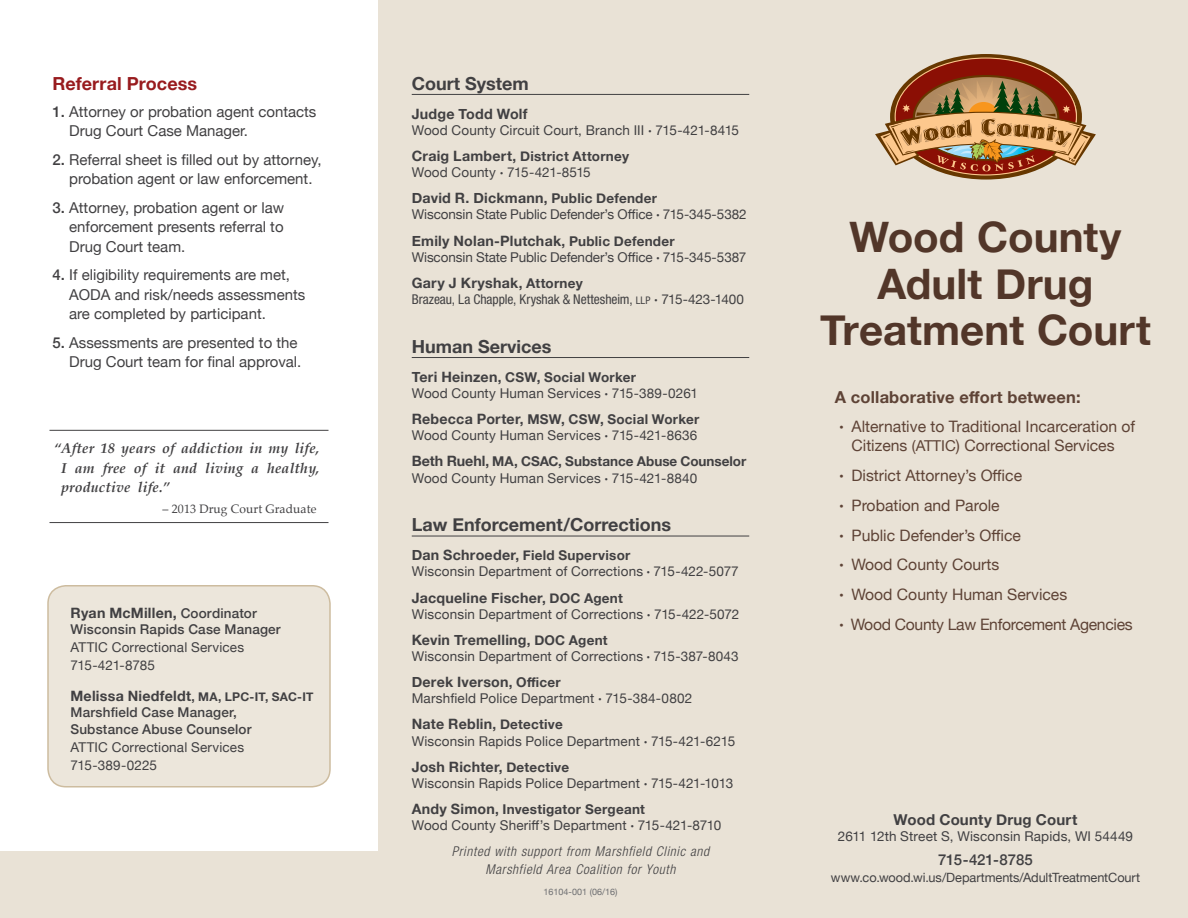
<style>
.page{position:relative;width:1188px;height:918px;background:#e9e2d6}
.page>*{position:absolute;margin:0;border:0;box-sizing:border-box;transform-origin:0 0}
.t1{font:700 42px/46.5px "Helvetica Neue";color:#523629;text-align:center}
.t2{font:700 18px "Helvetica Neue";color:#414042}
.t3{font:700 18px "Helvetica Neue";letter-spacing:.005em;color:#981b1e}
.t4{font:700 16.5px "Helvetica Neue";letter-spacing:.01em;color:#5e4336}
.t5{font:15.75px/19.5px "Helvetica Neue";color:#5e4336;text-align:center}
.t6{font:15.75px "Helvetica Neue";letter-spacing:-.02em;color:#5e4336}
.t7{font:15px/19.5px "Helvetica Neue";color:#414042}
.t8{font:700 15px "Helvetica Neue";letter-spacing:.01em;color:#414042}
.t9{font:500 15px "Helvetica Neue";letter-spacing:-.005em;color:#414042}
.t10{font:700 14.25px "Helvetica Neue";letter-spacing:.015em;color:#414042}
.t11{font:italic 700 14.25px/19.5px "Palatino";letter-spacing:.01em;color:#414042;text-align:justify}
.t12{font:13.5px/16.2px "Helvetica Neue";letter-spacing:.01em;color:#414042}
.t13{font:13.5px "Helvetica Neue";letter-spacing:-.01em;color:#414042}
.t14{font:italic 300 condensed 13.5px/18px "Helvetica Neue LT Std";letter-spacing:.05em;color:#414042;text-align:center}
.t15{font:500 13.5px/16.5px "Helvetica Neue";letter-spacing:.015em;color:#414042}
.t16{font:condensed 13.5px "Helvetica Neue LT Std";letter-spacing:-.005em;color:#414042}
.t17{font:12.75px "Helvetica Neue";letter-spacing:-.005em;color:#414042}
.t18{font:700 12px "Helvetica Neue";letter-spacing:.015em;color:#414042}
.t19{font:12px "Palatino";letter-spacing:.01em;color:#414042}
.t20{font:9px "Helvetica Neue";color:#6d6e71}
.s1{font-weight:500}
.s2{font-weight:500;font-size:13.5px}
.s3{font-size:14.25px}
.s4{font-size:10.5px}
.s5{font-weight:700;font-size:14.25px}
.s6{font-weight:700}
.s7{font-size:13.5px}
.s8{font-family:"Helvetica Neue";font-stretch:normal;font-size:10.5px}
.s9{font-family:"Helvetica Neue";font-stretch:normal}
.s10{font-size:15px}
</style>
<div class="page">
<div style="left:0;top:0;width:378px;height:850px;background:#fff"></div>
<svg style="left:875px;top:54px;width:221px;height:126px"></svg>
<hr style="left:412px;top:94px;width:337px;height:1px;background:#414042">
<hr style="left:412px;top:357px;width:337px;height:1px;background:#414042">
<hr style="left:412px;top:536px;width:337px;height:1px;background:#414042">
<hr style="left:50px;top:430px;width:278px;height:1px;background:#414042">
<hr style="left:50px;top:522px;width:278px;height:1px;background:#414042">
<div style="left:48px;top:586px;width:282px;height:201px;background:#ece6db;border-radius:18px"></div>
<div style="left:47px;top:585px;width:284px;height:203px;border:2px solid #cdbc9f;border-radius:18px"></div>
<h2 class="t3" style="left:52px;top:69px;width:146px">Referral Process</h2>
<p class="t7" style="left:69px;top:102px;width:249px;text-indent:-17px"><span class="s1">1.</span> Attorney or probation agent contacts<br>Drug Court Case Manager.</p>
<p class="t7" style="left:52px;top:150px;width:271px;text-align:center"><span class="s1">2.</span> Referral sheet is filled out by attorney, probation agent or law enforcement.</p>
<p class="t7" style="left:69px;top:198px;width:217px;text-align:justify;text-indent:-17px"><span class="s1">3.</span> Attorney, probation agent or law enforcement presents referral to Drug Court team.</p>
<p class="t7" style="left:69px;top:266px;width:238px;text-indent:-17px"><span class="s1">4.</span> If eligibility requirements are met,<br>AODA and risk/needs assessments are completed by participant.</p>
<p class="t7" style="left:52px;top:333px;width:250px;text-align:right"><span class="s1">5.</span> Assessments are presented to the<br>Drug Court team for final approval.</p>
<p class="t11" style="left:61px;top:438px;width:260px;text-indent:-7px">“After 18 years of addiction in my life, I am free of it and living a healthy, productive life.”</p>
<p class="t19" style="left:163px;top:499px;width:155px">– 2013 Drug Court Graduate</p>
<p class="t10" style="left:70px;top:601px;width:188px">Ryan McMillen, <span class="s2">Coordinator</span></p>
<p class="t15" style="left:70px;top:620px;width:212px">Wisconsin Rapids Case Manager</p>
<p class="t12" style="left:70px;top:639px;width:175px;line-height:18px">ATTIC Correctional Services<br>715-421-8785</p>
<p class="t18" style="left:70px;top:687px;width:244px"><span class="s3">Melissa Niedfeldt</span>, MA, LPC-IT, SAC-IT</p>
<p class="t15" style="left:70px;top:703px;width:182px">Marshfield Case Manager,<br>Substance Abuse Counselor</p>
<p class="t12" style="left:70px;top:739px;width:175px;line-height:18px">ATTIC Correctional Services<br>715-389-0225</p>
<h2 class="t2" style="left:412px;top:69px;width:119px">Court System</h2>
<p class="t10" style="left:412px;top:102px;width:117px">Judge Todd Wolf</p>
<p class="t12" style="left:412px;top:118px;width:329px;line-height:26.1px">Wood County Circuit Court, Branch III <span class="s4">•</span> 715-421-8415<br><span class="s5">Craig Lambert</span><span class="s6">, District Attorney</span></p>
<p class="t12" style="left:412px;top:165px;width:181px">Wood County <span class="s4">•</span> 715-421-8515</p>
<p class="t10" style="left:412px;top:187px;width:247px">David R. Dickmann<span class="s7">, Public Defender</span></p>
<p class="t13" style="left:412px;top:205px;width:336px">Wisconsin State Public Defender’s Office <span class="s4">•</span> 715-345-5382</p>
<p class="t10" style="left:412px;top:229px;width:264px">Emily Nolan-Plutchak<span class="s7">, Public Defender</span></p>
<p class="t13" style="left:412px;top:247px;width:336px">Wisconsin State Public Defender’s Office <span class="s4">•</span> 715-345-5387</p>
<p class="t10" style="left:412px;top:272px;width:172px">Gary J Kryshak<span class="s7">, Attorney</span></p>
<p class="t16" style="left:412px;top:291px;width:334px">Brazeau, La Chapple, Kryshak &amp; Nettesheim, <span class="s4">LLP</span> <span class="s8">•</span> <span class="s9">715-423-1400</span></p>
<h2 class="t2" style="left:412px;top:332px;width:141px">Human Services</h2>
<p class="t12" style="left:412px;top:370px;width:288px"><span class="s5">Teri Heinzen</span><span class="s6">, CSW, Social Worker<br></span>Wood County Human Services <span class="s4">•</span> 715-389-0261</p>
<p class="t12" style="left:412px;top:412px;width:289px"><span class="s5">Rebecca Porter</span><span class="s6">, MSW, CSW, Social Worker<br></span>Wood County Human Services <span class="s4">•</span> 715-421-8636</p>
<p class="t12" style="left:412px;top:454px;width:336px"><span class="s5">Beth Ruehl</span><span class="s6">, MA, CSAC, Substance Abuse Counselor<br></span>Wood County Human Services <span class="s4">•</span> 715-421-8840</p>
<h2 class="t2" style="left:412px;top:511px;width:261px">Law Enforcement/Corrections</h2>
<p class="t12" style="left:412px;top:548px;width:329px"><span class="s5">Dan Schroeder</span><span class="s6">, Field Supervisor<br></span>Wisconsin Department of Corrections <span class="s4">•</span> 715-422-5077</p>
<p class="t10" style="left:412px;top:586px;width:213px">Jacqueline Fischer<span class="s7">, DOC Agent</span></p>
<p class="t12" style="left:412px;top:607px;width:329px">Wisconsin Department of Corrections <span class="s4">•</span> 715-422-5072</p>
<p class="t10" style="left:412px;top:629px;width:197px">Kevin Tremelling<span class="s7">, DOC Agent</span></p>
<p class="t12" style="left:412px;top:649px;width:328px">Wisconsin Department of Corrections <span class="s4">•</span> 715-387-8043</p>
<p class="t10" style="left:412px;top:671px;width:151px">Derek Iverson<span class="s7">, Officer</span></p>
<p class="t12" style="left:412px;top:691px;width:282px">Marshfield Police Department <span class="s4">•</span> 715-384-0802</p>
<p class="t10" style="left:412px;top:713px;width:153px">Nate Reblin<span class="s7">, Detective</span></p>
<p class="t12" style="left:412px;top:734px;width:325px">Wisconsin Rapids Police Department <span class="s4">•</span> 715-421-6215</p>
<p class="t10" style="left:412px;top:755px;width:159px">Josh Richter<span class="s7">, Detective</span></p>
<p class="t12" style="left:412px;top:771px;width:323px;line-height:26.1px">Wisconsin Rapids Police Department <span class="s4">•</span> 715-421-1013<br><span class="s5">Andy Simon</span><span class="s6">, Investigator Sergeant</span></p>
<p class="t12" style="left:412px;top:818px;width:311px">Wood County Sheriff’s Department <span class="s4">•</span> 715-421-8710</p>
<p class="t14" style="left:452px;top:842px;width:259px">Printed with support from Marshfield Clinic and<br>Marshfield Area Coalition for Youth</p>
<p class="t20" style="left:544px;top:886px;width:75px">16104-001 (06/16)</p>
<h1 class="t1" style="left:820px;top:215px;width:332px">Wood County<br>Adult Drug<br>Treatment Court</h1>
<p class="t4" style="left:835px;top:384px;width:247px">A collaborative effort between:</p>
<p class="t5" style="left:839px;top:417px;width:298px"><span class="s7">•</span> Alternative to Traditional Incarceration of<br>Citizens <span class="s10">(ATTIC</span>) Correctional Services</p>
<p class="t5" style="left:839px;top:467px;width:184px"><span class="s7">•</span> District Attorney’s Office</p>
<p class="t5" style="left:839px;top:497px;width:162px"><span class="s7">•</span> Probation and Parole</p>
<p class="t5" style="left:839px;top:527px;width:183px"><span class="s7">•</span> Public Defender’s Office</p>
<p class="t5" style="left:839px;top:555px;width:162px"><span class="s7">•</span> Wood County Courts</p>
<p class="t5" style="left:839px;top:585px;width:230px"><span class="s7">•</span> Wood County Human Services</p>
<p class="t6" style="left:839px;top:613px;width:295px"><span class="s7">•</span> Wood County Law Enforcement Agencies</p>
<p class="t8" style="left:894px;top:808px;width:185px">Wood County Drug Court</p>
<p class="t12" style="left:838px;top:829px;width:297px">2611 12th Street S, Wisconsin Rapids, WI 54449</p>
<p class="t9" style="left:938px;top:847px;width:96px">715-421-8785</p>
<p class="t17" style="left:831px;top:868px;width:311px">www.co.wood.wi.us/Departments/AdultTreatmentCourt</p>
</div>
